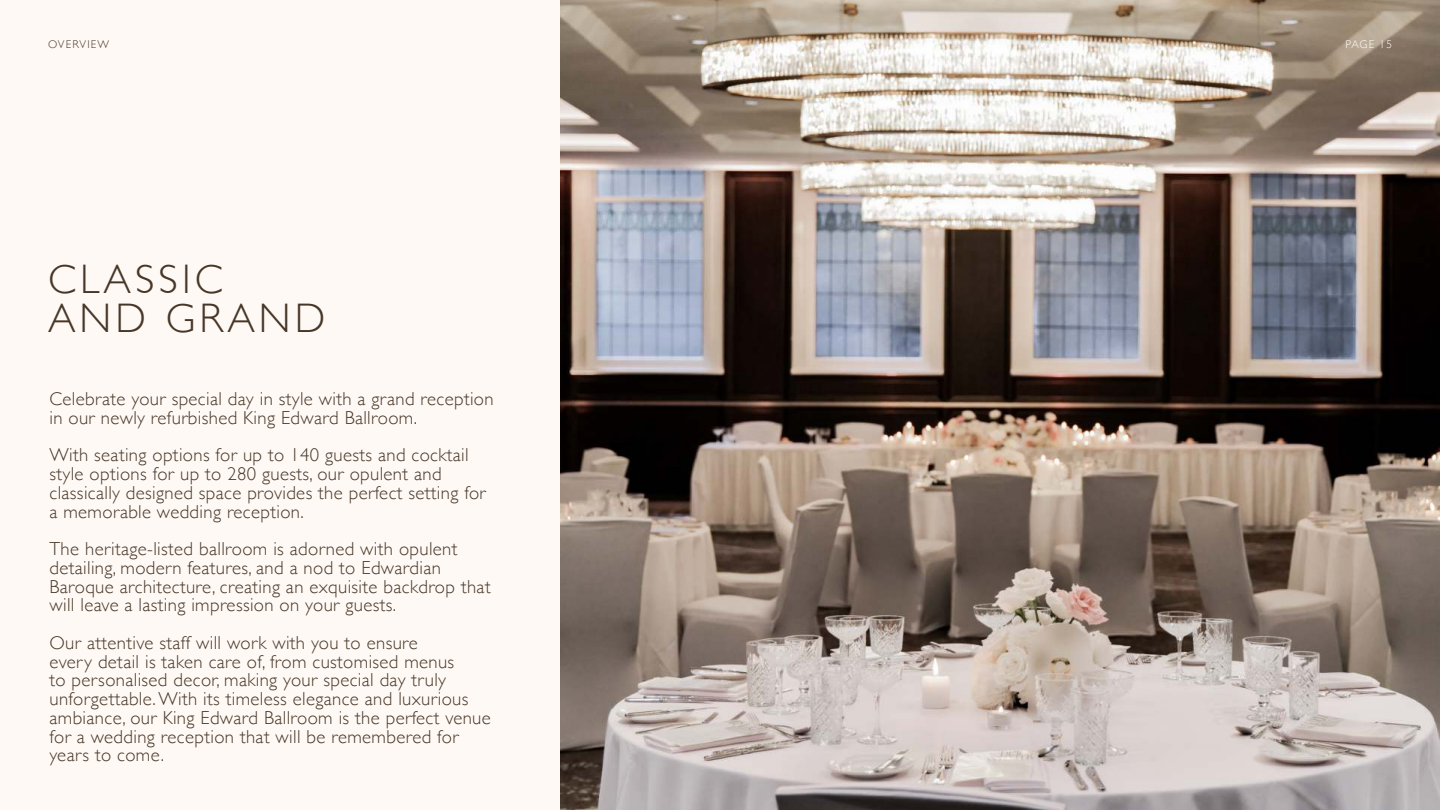
<style>
.page{position:relative;width:1440px;height:810px;background:#fff9f5}
.page>*{position:absolute;margin:0;border:0;box-sizing:border-box;transform-origin:0 0}
.t1{font:300 41.25px/39px "Gill Sans";letter-spacing:.1em;color:#473728}
.t2{font:300 18.75px/18.8px "Gill Sans";letter-spacing:.02em;color:#473728}
.t3{font:300 11.25px "Gill Sans";letter-spacing:.1em;color:#473728}
.t4{font:300 11.25px "Gill Sans";letter-spacing:.075em;color:#fff}
</style>
<div class="page">
<img style="left:560px;top:0;width:880px;height:810px">
<p class="t3" style="left:48px;top:40px;width:63px">OVERVIEW</p>
<p class="t4" style="left:1346px;top:40px;width:48px">PAGE 15</p>
<h1 class="t1" style="left:48px;top:262px;width:279px">CLASSIC<br>AND GRAND</h1>
<p class="t2" style="left:50px;top:391px;width:446px">Celebrate your special day in style with a grand reception in our newly refurbished King Edward Ballroom.</p>
<p class="t2" style="left:50px;top:447px;width:438px">With seating options for up to 140 guests and cocktail style options for up to 280 guests, our opulent and classically designed space provides the perfect setting for a memorable wedding reception.</p>
<p class="t2" style="left:50px;top:541px;width:443px">The heritage-listed ballroom is adorned with opulent detailing, modern features, and a nod to Edwardian Baroque architecture, creating an exquisite backdrop that will leave a lasting impression on your guests.</p>
<p class="t2" style="left:50px;top:635px;width:443px">Our attentive staff will work with you to ensure<br>every detail is taken care of, from customised menus<br>to personalised decor, making your special day truly unforgettable. With its timeless elegance and luxurious ambiance, our King Edward Ballroom is the perfect venue for a wedding reception that will be remembered for years to come.</p>
</div>
